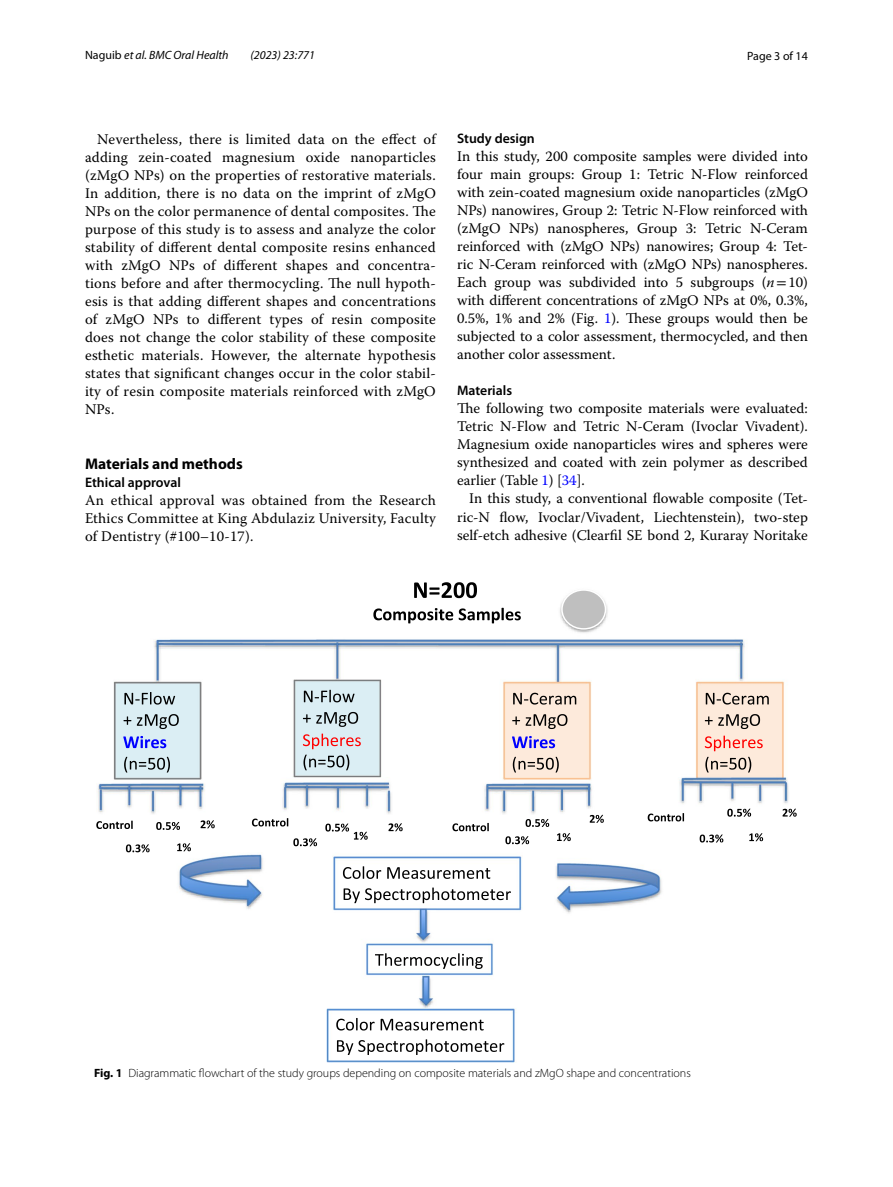
<style>
.page{position:relative;width:893px;height:1187px;background:#fff}
.page>*{position:absolute;margin:0;border:0;box-sizing:border-box;transform-origin:0 0}
.t1{font:700 15.45px "Myriad Pro";color:#000}
.t2{font:14.7px/18px "Warnock Pro";letter-spacing:.005em;color:#000;text-align:justify}
.t3{font:600 13.8px "Myriad Pro";color:#000}
.t4{font:300 12px "Myriad Pro";color:#000}
.t5{font:italic 12px "Myriad Pro";color:#000}
.t6{font:12px "Myriad Pro";color:#000}
.s1{font-style:normal}
.s2{font-style:italic}
.s3{font-family:"STIX"}
.s4{color:#00f}
.s5{font-weight:700}
</style>
<div class="page">
<img style="left:98px;top:598px;width:692px;height:464px">
<svg style="left:414px;top:582px;width:63px;height:16px"></svg>
<svg style="left:373px;top:608px;width:80px;height:15px"></svg>
<svg style="left:459px;top:607px;width:62px;height:16px"></svg>
<svg style="left:124px;top:692px;width:51px;height:12px"></svg>
<svg style="left:124px;top:716px;width:7px;height:8px"></svg>
<svg style="left:137px;top:714px;width:42px;height:15px"></svg>
<svg style="left:123px;top:736px;width:43px;height:12px"></svg>
<svg style="left:124px;top:756px;width:46px;height:16px"></svg>
<svg style="left:304px;top:689px;width:51px;height:13px"></svg>
<svg style="left:303px;top:712px;width:55px;height:14px"></svg>
<svg style="left:303px;top:733px;width:58px;height:37px;background:#cdc3c8"></svg>
<svg style="left:513px;top:692px;width:63px;height:12px"></svg>
<svg style="left:512px;top:716px;width:8px;height:8px"></svg>
<svg style="left:526px;top:714px;width:41px;height:15px"></svg>
<svg style="left:512px;top:736px;width:43px;height:12px"></svg>
<svg style="left:513px;top:756px;width:46px;height:16px"></svg>
<svg style="left:706px;top:692px;width:63px;height:12px"></svg>
<svg style="left:705px;top:714px;width:55px;height:15px"></svg>
<svg style="left:705px;top:735px;width:58px;height:37px;background:#e9c0b4"></svg>
<svg style="left:648px;top:813px;width:36px;height:8px"></svg>
<svg style="left:452px;top:822px;width:37px;height:9px"></svg>
<svg style="left:252px;top:818px;width:36px;height:8px"></svg>
<svg style="left:96px;top:820px;width:37px;height:9px"></svg>
<svg style="left:700px;top:834px;width:23px;height:8px"></svg>
<svg style="left:505px;top:836px;width:24px;height:8px"></svg>
<svg style="left:293px;top:838px;width:24px;height:8px"></svg>
<svg style="left:126px;top:844px;width:24px;height:8px"></svg>
<svg style="left:727px;top:808px;width:24px;height:8px"></svg>
<svg style="left:525px;top:818px;width:24px;height:9px"></svg>
<svg style="left:156px;top:821px;width:24px;height:9px"></svg>
<svg style="left:749px;top:833px;width:14px;height:8px"></svg>
<svg style="left:557px;top:833px;width:14px;height:8px"></svg>
<svg style="left:325px;top:823px;width:43px;height:16px"></svg>
<svg style="left:177px;top:843px;width:14px;height:8px"></svg>
<svg style="left:782px;top:808px;width:15px;height:8px"></svg>
<svg style="left:590px;top:814px;width:14px;height:8px"></svg>
<svg style="left:388px;top:823px;width:15px;height:8px"></svg>
<svg style="left:201px;top:820px;width:14px;height:8px"></svg>
<svg style="left:343px;top:866px;width:38px;height:12px"></svg>
<svg style="left:387px;top:867px;width:103px;height:11px"></svg>
<svg style="left:344px;top:887px;width:167px;height:16px"></svg>
<svg style="left:375px;top:953px;width:108px;height:15px"></svg>
<svg style="left:336px;top:1017px;width:39px;height:13px"></svg>
<svg style="left:381px;top:1018px;width:103px;height:12px"></svg>
<svg style="left:337px;top:1039px;width:167px;height:15px"></svg>
<div style="left:562px;top:590px;width:43px;height:39px;background:#bfbfbf;border-radius:50%"></div>
<div style="left:561px;top:589px;width:45px;height:40px;border:1px solid #fff;border-radius:50%"></div>
<p class="t5" style="left:85px;top:48px;width:145px"><span class="s1">Naguib</span> et al. BMC Oral Health</p>
<p class="t5" style="left:250px;top:48px;width:66px">(2023) 23:771</p>
<p class="t6" style="left:747px;top:48px;width:62px">Page 3 of 14</p>
<p class="t2" style="left:85px;top:130px;width:352px;text-indent:12px">Nevertheless, there is limited data on the effect of adding zein-coated magnesium oxide nanoparticles (zMgO NPs) on the properties of restorative materials.<br>In addition, there is no data on the imprint of zMgO NPs on the color permanence of dental composites. The purpose of this study is to assess and analyze the color stability of different dental composite resins enhanced with zMgO NPs of different shapes and concentra&shy;tions before and after thermocycling. The null hypoth&shy;esis is that adding different shapes and concentrations of zMgO NPs to different types of resin composite does not change the color stability of these composite esthetic materials. However, the alternate hypothesis states that significant changes occur in the color stabil&shy;ity of resin composite materials reinforced with zMgO NPs.</p>
<p class="t1" style="left:85px;top:453px;width:159px">Materials and methods</p>
<p class="t3" style="left:85px;top:473px;width:98px">Ethical approval</p>
<p class="t2" style="left:85px;top:490px;width:352px">An ethical approval was obtained from the Research Ethics Committee at King Abdulaziz University, Faculty of Dentistry (#100–10-17).</p>
<p class="t3" style="left:457px;top:130px;width:79px">Study design</p>
<p class="t2" style="left:457px;top:147px;width:352px">In this study, 200 composite samples were divided into four main groups: Group 1: Tetric N-Flow reinforced with zein-coated magnesium oxide nanoparticles (zMgO NPs) nanowires, Group 2: Tetric N-Flow reinforced with (zMgO NPs) nanospheres, Group 3: Tetric N-Ceram reinforced with (zMgO NPs) nanowires; Group 4: Tet&shy;ric N-Ceram reinforced with (zMgO NPs) nanospheres.<br>Each group was subdivided into 5 subgroups (<span class="s2">n</span><span class="s3">=</span>10) with different concentrations of zMgO NPs at 0%, 0.3%, 0.5%, 1% and 2% (Fig. <span class="s4">1</span>). These groups would then be subjected to a color assessment, thermocycled, and then another color assessment.</p>
<p class="t3" style="left:457px;top:382px;width:57px">Materials</p>
<p class="t2" style="left:457px;top:399px;width:352px">The following two composite materials were evaluated:<br>Tetric N-Flow and Tetric N-Ceram (Ivoclar Vivadent).<br>Magnesium oxide nanoparticles wires and spheres were synthesized and coated with zein polymer as described earlier (Table <span class="s4">1</span>) [<span class="s4">34</span>].</p>
<p class="t2" style="left:457px;top:489px;width:352px;text-indent:12px">In this study, a conventional flowable composite (Tet&shy;ric-N flow, Ivoclar/Vivadent, Liechtenstein), two-step self-etch adhesive (Clearfil SE bond 2, Kuraray Noritake</p>
<p class="t4" style="left:94px;top:1066px;width:598px"><span class="s5">Fig. 1</span> Diagrammatic flowchart of the study groups depending on composite materials and zMgO shape and concentrations</p>
</div>
